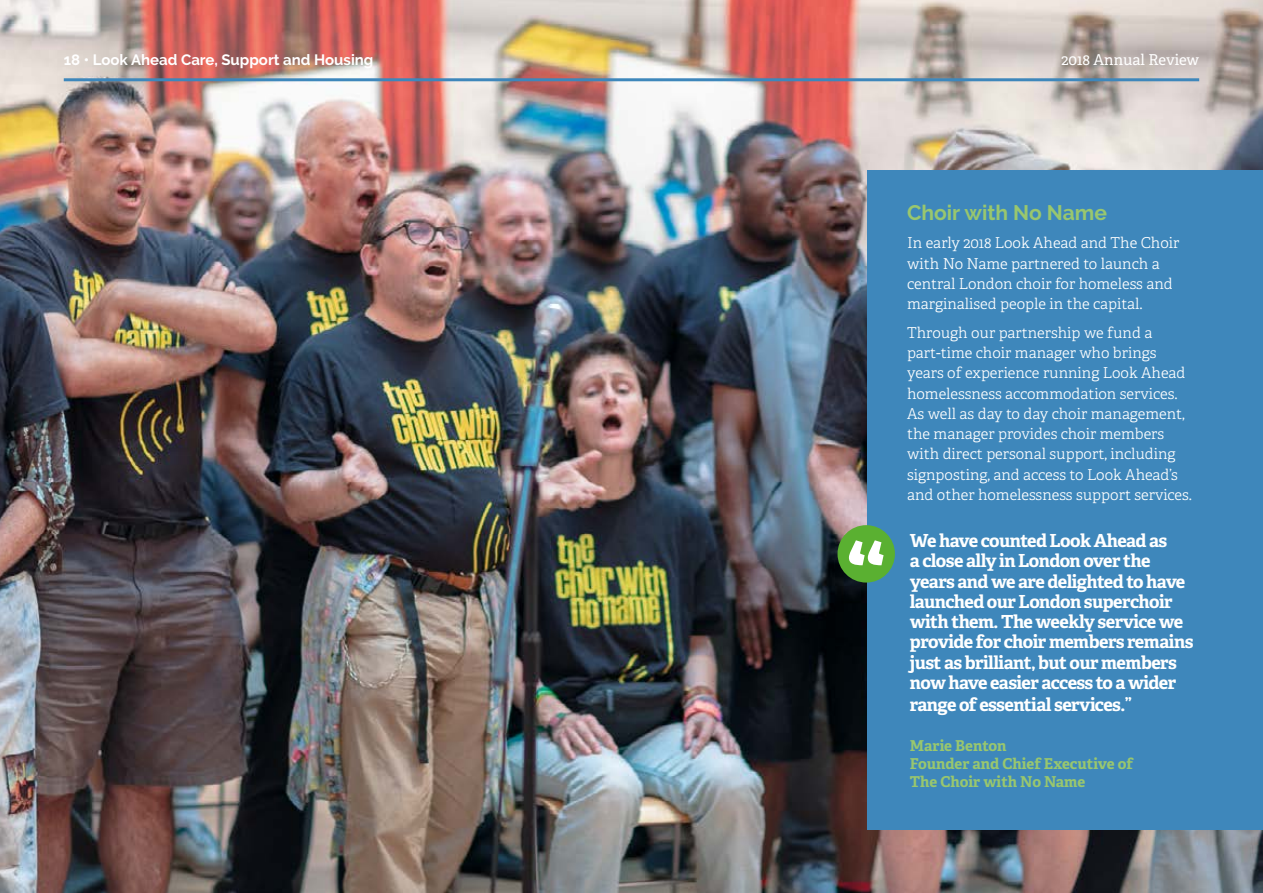
<style>
.page{position:relative;width:1263px;height:893px;background:#fff}
.page>*{position:absolute;margin:0;border:0;box-sizing:border-box;transform-origin:0 0}
.t1{font:700 21px "Raleway";color:#99c76e}
.t2{font:700 18px/20.2px "Adelle PE";letter-spacing:-.035em;color:#fff}
.t3{font:300 15px/20.2px "Adelle";color:#fff}
.t4{font:700 15px/18px "Adelle PE";color:#99c76e}
.t5{font:700 15px "Raleway";color:#fff}
.t6{font:15px "Adelle PE";color:#fff}
</style>
<div class="page">
<img style="left:0;top:0;width:1263px;height:893px">
<div style="left:867px;top:170px;width:396px;height:659px;background:#3e87bb"></div>
<div style="left:837px;top:525px;width:58px;height:58px;background:#5ab031;border-radius:50%"></div>
<svg style="left:849px;top:540px;width:34px;height:25px"></svg>
<hr style="left:64px;top:78px;width:1135px;height:3px;background:#3e87bb">
<p class="t5" style="left:64px;top:51px;width:311px">18 • Look Ahead Care, Support and Housing</p>
<p class="t6" style="left:1061px;top:49px;width:139px">2018 Annual Review</p>
<h1 class="t1" style="left:907px;top:200px;width:201px">Choir with No Name</h1>
<p class="t3" style="left:907px;top:233px;width:274px">In early 2018 Look Ahead and The Choir with No Name partnered to launch a central London choir for homeless and marginalised people in the capital.</p>
<p class="t3" style="left:907px;top:323px;width:286px">Through our partnership we fund a part-time choir manager who brings years of experience running Look Ahead homelessness accommodation services.<br>As well as day to day choir management, the manager provides choir members with direct personal support, including signposting, and access to Look Ahead’s and other homelessness support services.</p>
<p class="t2" style="left:910px;top:530px;width:285px">We have counted Look Ahead as<br>a close ally in London over the years and we are delighted to have launched our London superchoir with them. The weekly service we provide for choir members remains just as brilliant, but our members now have easier access to a wider</p>
<p class="t2" style="left:910px;top:694px;width:224px">range of essential services.”</p>
<p class="t4" style="left:910px;top:736px;width:225px">Marie Benton<br>Founder and Chief Executive of<br>The Choir with No Name</p>
</div>
